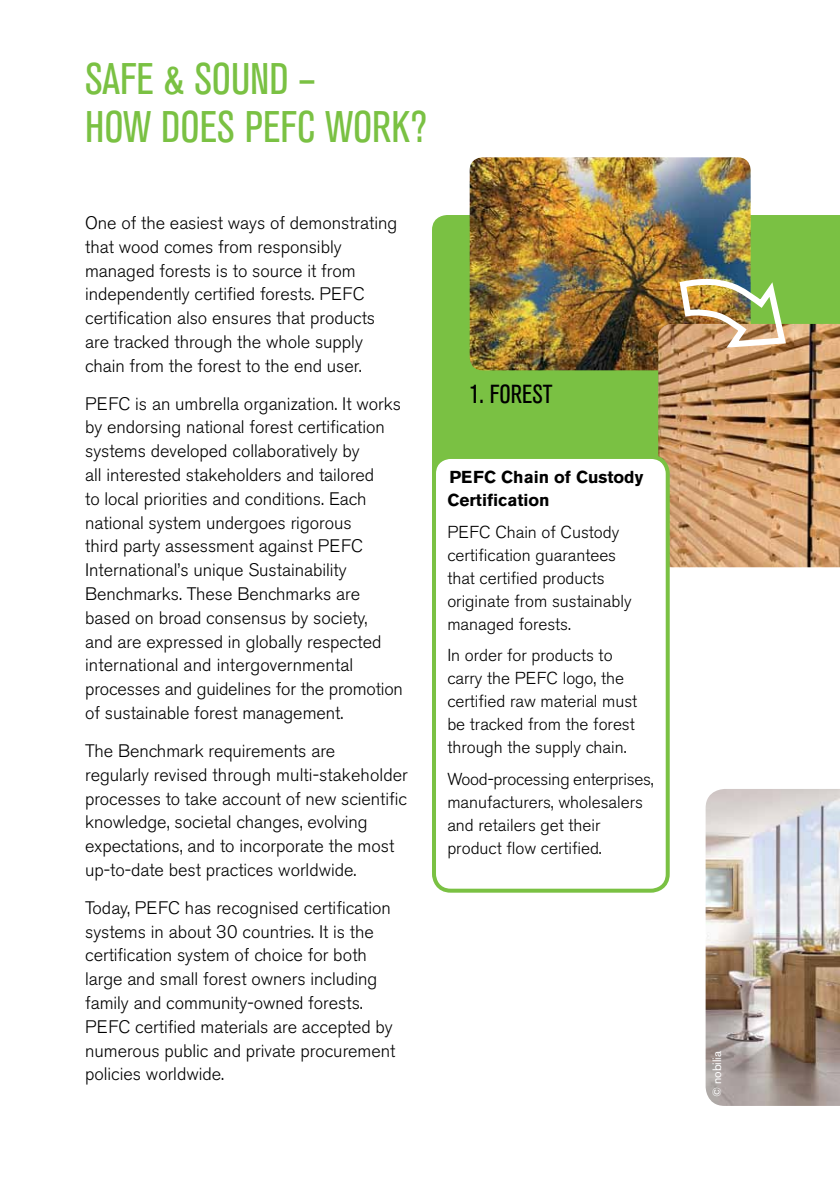
<style>
.page{position:relative;width:840px;height:1191px;background:#fff}
.page>*{position:absolute;margin:0;border:0;box-sizing:border-box;transform-origin:0 0}
.PEFC_HEADLINE{font:condensed 44px/48px "Akzidenz Grotesk BE";color:#7ac143}
.PEFC_BODY_COPY{font:condensed 26px "Akzidenz Grotesk BE";color:#000}
.PEFC_BODY_COPY-2{font:300 18px/23.8px "Akzidenz Grotesk BE";color:#000}
.PEFC_BODY_COPY-3{font:300 17.2px/23px "Akzidenz Grotesk BE";color:#000}
.PEFC_BODY_COPY-4{font:700 17.2px/23px "Akzidenz Grotesk BE";color:#000}
.Box_body_bold{font:12px "Akzidenz Grotesk BE";color:#fff}
</style>
<div class="page">
<img style="left:705px;top:789px;width:134px;height:317px">
<div style="left:432px;top:215px;width:407px;height:253px;background:#7ac143"></div>
<img style="left:469px;top:157px;width:281px;height:213px">
<img style="left:657px;top:324px;width:182px;height:243px">
<img style="left:675px;top:275px;width:114px;height:76px">
<div style="left:434px;top:457px;width:233px;height:433px;background:#fff;border-radius:17px"></div>
<div style="left:432px;top:455px;width:237px;height:437px;border:4px solid #7ac143;border-radius:17px"></div>
<p class="PEFC_HEADLINE" style="left:85px;top:56px;width:343px">SAFE &amp; SOUND –<br>HOW DOES PEFC WORK?</p>
<p class="PEFC_BODY_COPY-2" style="left:85px;top:211px;width:313px">One of the easiest ways of demonstrating that wood comes from responsibly managed forests is to source it from independently certified forests. PEFC certification also ensures that products are tracked through the whole supply chain from the forest to the end user.</p>
<p class="PEFC_BODY_COPY-2" style="left:85px;top:392px;width:319px">PEFC is an umbrella organization. It works by endorsing national forest certification systems developed collaboratively by<br>all interested stakeholders and tailored<br>to local priorities and conditions. Each national system undergoes rigorous<br>third party assessment against PEFC International’s unique Sustainability Benchmarks. These Benchmarks are based on broad consensus by society,<br>and are expressed in globally respected international and intergovernmental processes and guidelines for the promotion of sustainable forest management.</p>
<p class="PEFC_BODY_COPY-2" style="left:85px;top:739px;width:324px">The Benchmark requirements are<br>regularly revised through multi-stakeholder processes to take account of new scientific knowledge, societal changes, evolving expectations, and to incorporate the most up-to-date best practices worldwide.</p>
<p class="PEFC_BODY_COPY-2" style="left:85px;top:896px;width:311px">Today, PEFC has recognised certification systems in about 30 countries. It is the certification system of choice for both large and small forest owners including family and community-owned forests.<br>PEFC certified materials are accepted by numerous public and private procurement policies worldwide.</p>
<p class="PEFC_BODY_COPY" style="left:469px;top:380px;width:84px">1. FOREST</p>
<p class="PEFC_BODY_COPY-4" style="left:447px;top:466px;width:197px">PEFC Chain of Custody<br>Certification</p>
<p class="PEFC_BODY_COPY-3" style="left:447px;top:521px;width:185px">PEFC Chain of Custody certification guarantees that certified products originate from sustainably managed forests.</p>
<p class="PEFC_BODY_COPY-3" style="left:447px;top:644px;width:191px">In order for products to carry the PEFC logo, the certified raw material must be tracked from the forest through the supply chain.</p>
<p class="PEFC_BODY_COPY-3" style="left:447px;top:768px;width:208px">Wood-processing enterprises, manufacturers, wholesalers and retailers get their product flow certified.</p>
<p class="Box_body_bold" style="left:709px;top:1097px;width:48px;rotate:-90deg">© nobilia</p>
</div>
